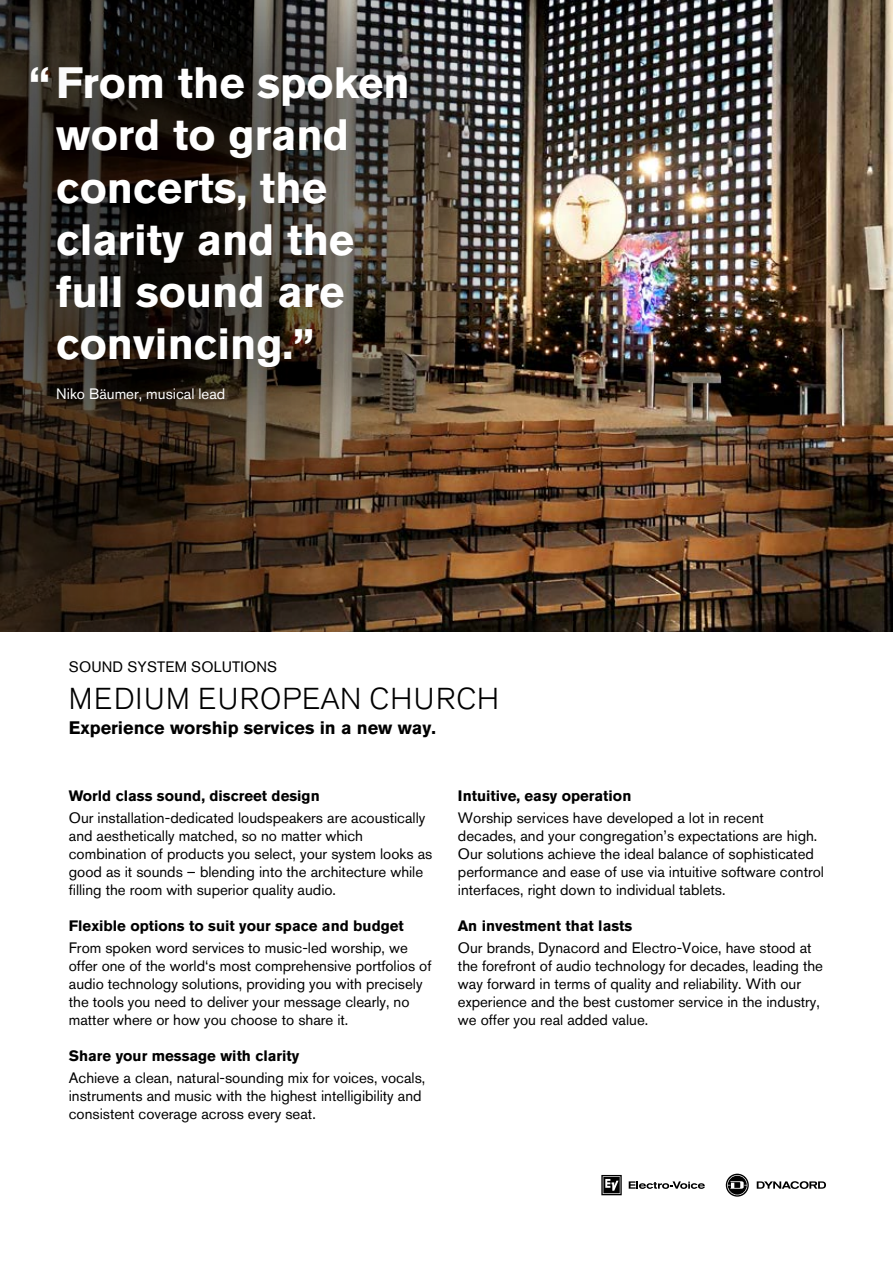
<style>
.page{position:relative;width:893px;height:1263px;background:#fff}
.page>*{position:absolute;margin:0;border:0;box-sizing:border-box;transform-origin:0 0}
.t1{font:700 43.5px/52.2px "Akzidenz Grotesk Pro";color:#fff}
.t2{font:300 30px "Akzidenz Grotesk Pro";letter-spacing:.03em;color:#000}
.t3{font:700 18px "Akzidenz Grotesk Pro";color:#000}
.t4{font:15px/18px "Akzidenz Grotesk Pro";color:#000}
.t5{font:700 15px "Akzidenz Grotesk Pro";color:#000}
.t6{font:15px "Akzidenz Grotesk Pro";color:#fff}
</style>
<div class="page">
<img style="left:0;top:0;width:893px;height:631px">
<svg style="left:0;top:0;width:495px;height:493px;background:#3c332b"></svg>
<div style="left:0;top:20px;width:96px;height:112px;background:#000;opacity:.75"></div>
<div style="left:247px;top:280px;width:113px;height:111px;background:#000;opacity:.75"></div>
<svg style="left:757px;top:1181px;width:69px;height:8px"></svg>
<svg style="left:726px;top:1174px;width:23px;height:22px"></svg>
<svg style="left:629px;top:1181px;width:76px;height:8px"></svg>
<svg style="left:601px;top:1175px;width:21px;height:20px"></svg>
<h1 class="t1" style="left:56px;top:56px;width:355px;text-indent:-27px">“From the spoken word to grand concerts, the clarity and the full sound are convincing.</h1>
<p class="t6" style="left:56px;top:384px;width:171px">Niko Bäumer, musical lead</p>
<h1 class="t1" style="left:314px;top:355px;width:22px;rotate:-180deg">“</h1>
<p class="t4" style="left:69px;top:658px;width:210px">SOUND SYSTEM SOLUTIONS</p>
<h2 class="t2" style="left:69px;top:679px;width:432px">MEDIUM EUROPEAN CHURCH</h2>
<p class="t3" style="left:69px;top:716px;width:369px">Experience worship services in a new way.</p>
<p class="t5" style="left:69px;top:786px;width:252px">World class sound, discreet design</p>
<p class="t4" style="left:69px;top:808px;width:365px">Our installation-dedicated loudspeakers are acoustically and aesthetically matched, so no matter which combination of products you select, your system looks as good as it sounds – blending into the architecture while filling the room with superior quality audio.</p>
<p class="t5" style="left:69px;top:916px;width:336px">Flexible options to suit your space and budget</p>
<p class="t4" style="left:69px;top:939px;width:364px">From spoken word services to music-led worship, we offer one of the world‘s most comprehensive portfolios of audio technology solutions, providing you with precisely the tools you need to deliver your message clearly, no matter where or how you choose to share it.</p>
<p class="t5" style="left:69px;top:1046px;width:232px">Share your message with clarity</p>
<p class="t4" style="left:69px;top:1069px;width:358px">Achieve a clean, natural-sounding mix for voices, vocals, instruments and music with the highest intelligibility and consistent coverage across every seat.</p>
<p class="t5" style="left:458px;top:786px;width:175px">Intuitive, easy operation</p>
<p class="t4" style="left:458px;top:808px;width:368px">Worship services have developed a lot in recent decades, and your congregation’s expectations are high.<br>Our solutions achieve the ideal balance of sophisticated performance and ease of use via intuitive software control interfaces, right down to individual tablets.</p>
<p class="t5" style="left:458px;top:916px;width:176px">An investment that lasts</p>
<p class="t4" style="left:458px;top:939px;width:367px">Our brands, Dynacord and Electro-Voice, have stood at the forefront of audio technology for decades, leading the way forward in terms of quality and reliability. With our experience and the best customer service in the industry, we offer you real added value.</p>
</div>
